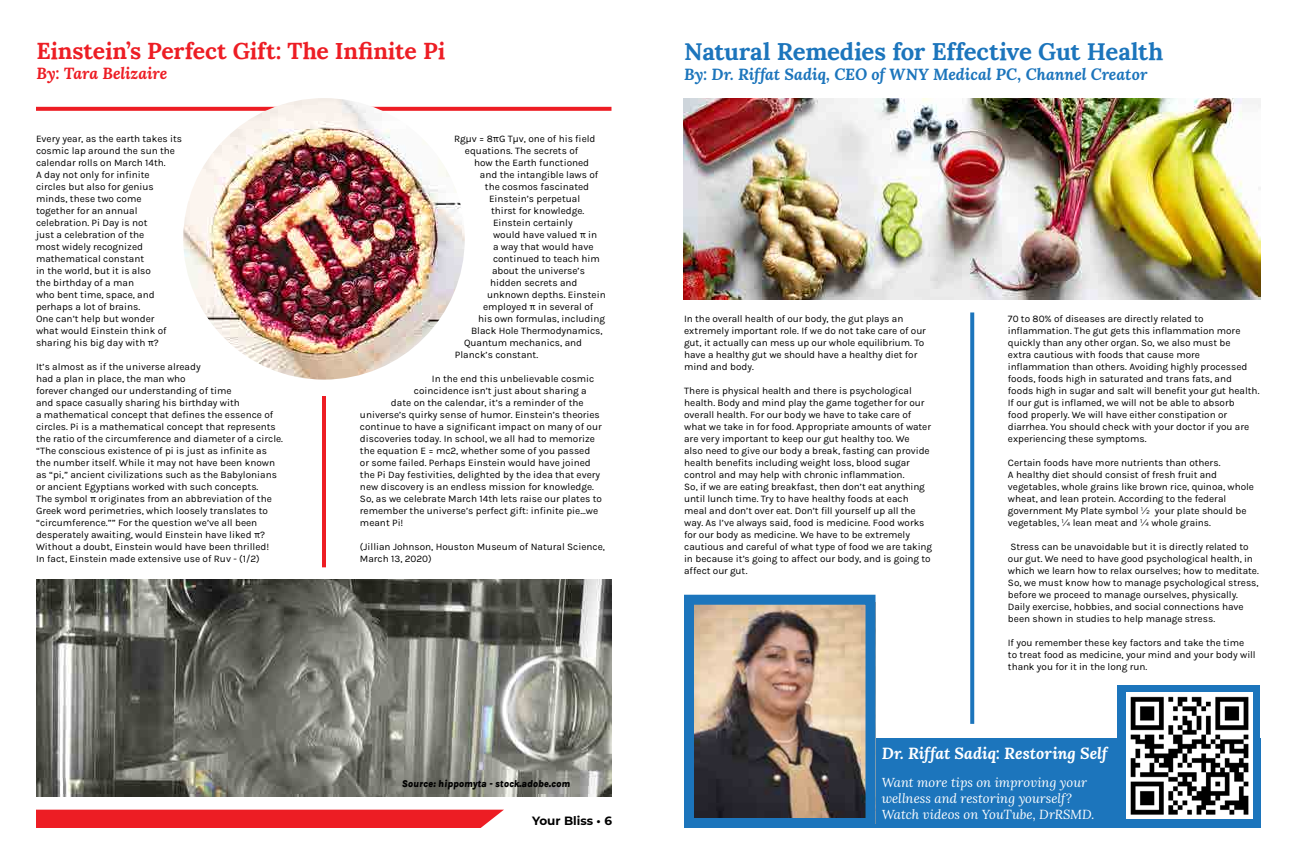
<style>
.page{position:relative;width:1296px;height:864px;background:#fff}
.page>*{position:absolute;margin:0;border:0;box-sizing:border-box;transform-origin:0 0}
.t1{font:700 24px "Lora";letter-spacing:-.01em;color:#1c75bc}
.t2{font:700 23px "Lora";letter-spacing:-.005em;color:#ed1d24}
.t3{font:italic 700 16px "Lora";color:#1c75bc}
.t4{font:italic 700 16px "Lora";color:#fff}
.t5{font:italic 700 16px "Lora";letter-spacing:-.005em;color:#ed1d24}
.t6{font:italic 13px/15.6px "Lora";color:#fff}
.t7{font:700 12px "Montserrat";color:#000}
.t8{font:10px/12px "Karla";color:#000}
.t9{font:italic 800 10px "Karla";color:#000}
</style>
<div class="page">
<svg style="left:36px;top:107px;width:576px;height:4px;background:#ed272e"></svg>
<hr style="left:322px;top:396px;width:4px;height:171px;background:#ed1d24">
<img style="left:183px;top:98px;width:282px;height:282px;border-radius:141px">
<div style="left:36px;top:810px;width:468px;height:18px;background:#ed1d24"></div>
<img style="left:36px;top:579px;width:576px;height:217px">
<svg style="left:970px;top:312px;width:4px;height:412px;background:#2a7dc0"></svg>
<div style="left:685px;top:739px;width:575px;height:89px;background:#1c75bc"></div>
<div style="left:1117px;top:685px;width:143px;height:143px;background:#1c75bc"></div>
<img style="left:1126px;top:693px;width:126px;height:126px">
<img style="left:684px;top:98px;width:576px;height:202px">
<img style="left:695px;top:606px;width:170px;height:211px">
<div style="left:684px;top:595px;width:192px;height:233px;border:10px solid #1c75bc"></div>
<h2 class="t2" style="left:36px;top:31px;width:410px">Einstein’s Perfect Gift: The Infinite Pi</h2>
<h3 class="t5" style="left:36px;top:62px;width:132px">By: Tara Belizaire</h3>
<p class="t8" style="left:36px;top:133px;width:148px">Every year, as the earth takes its cosmic lap around the sun the calendar rolls on March 14th.<br>A day not only for infinite circles but also for genius minds, these two come together for an annual celebration. Pi Day is not<br>just a celebration of the<br>most widely recognized mathematical constant<br>in the world, but it is also<br>the birthday of a man<br>who bent time, space, and perhaps a lot of brains.<br>One can’t help but wonder<br>what would Einstein think of sharing his big day with π?</p>
<p class="t8" style="left:36px;top:361px;width:249px">It’s almost as if the universe already<br>had a plan in place, the man who<br>forever changed our understanding of time<br>and space casually sharing his birthday with<br>a mathematical concept that defines the essence of circles. Pi is a mathematical concept that represents the ratio of the circumference and diameter of a circle. “The conscious existence of pi is just as infinite as the number itself. While it may not have been known as “pi,” ancient civilizations such as the Babylonians or ancient Egyptians worked with such concepts.<br>The symbol π originates from an abbreviation of the Greek word perimetries, which loosely translates to “circumference.”” For the question we’ve all been desperately awaiting, would Einstein have liked π?<br>Without a doubt, Einstein would have been thrilled!<br>In fact, Einstein made extensive use of Ruv - (1/2)</p>
<p class="t8" style="left:465px;top:133px;width:132px;text-indent:-11px">Rgμv = 8πG Tμv, one of his field equations. The secrets of</p>
<p class="t8" style="left:474px;top:157px;width:117px">how the Earth functioned</p>
<p class="t8" style="left:480px;top:169px;width:120px">and the intangible laws of</p>
<p class="t8" style="left:485px;top:181px;width:106px">the cosmos fascinated</p>
<p class="t8" style="left:489px;top:193px;width:93px">Einstein’s perpetual</p>
<p class="t8" style="left:491px;top:205px;width:95px">thirst for knowledge.</p>
<p class="t8" style="left:493px;top:217px;width:81px">Einstein certainly</p>
<p class="t8" style="left:493px;top:229px;width:106px">would have valued π in</p>
<p class="t8" style="left:493px;top:241px;width:102px">a way that would have</p>
<p class="t8" style="left:493px;top:253px;width:108px">continued to teach him</p>
<p class="t8" style="left:492px;top:265px;width:94px">about the universe’s</p>
<p class="t8" style="left:490px;top:277px;width:89px">hidden secrets and</p>
<p class="t8" style="left:487px;top:289px;width:120px">unknown depths. Einstein</p>
<p class="t8" style="left:483px;top:301px;width:112px">employed π in several of</p>
<p class="t8" style="left:478px;top:313px;width:129px">his own formulas, including</p>
<p class="t8" style="left:471px;top:325px;width:133px">Black Hole Thermodynamics,</p>
<p class="t8" style="left:464px;top:337px;width:120px">Quantum mechanics, and</p>
<p class="t8" style="left:455px;top:349px;width:85px">Planck’s constant.</p>
<p class="t8" style="left:432px;top:373px;width:164px">In the end this unbelievable cosmic</p>
<p class="t8" style="left:414px;top:385px;width:174px">coincidence isn’t just about sharing a</p>
<p class="t8" style="left:391px;top:397px;width:194px">date on the calendar, it’s a reminder of the</p>
<p class="t8" style="left:360px;top:409px;width:241px">universe’s quirky sense of humor. Einstein’s theories</p>
<p class="t8" style="left:360px;top:421px;width:243px">continue to have a significant impact on many of our</p>
<p class="t8" style="left:360px;top:433px;width:236px">discoveries today. In school, we all had to memorize</p>
<p class="t8" style="left:360px;top:445px;width:232px">the equation E = mc2, whether some of you passed</p>
<p class="t8" style="left:360px;top:457px;width:232px">or some failed. Perhaps Einstein would have joined</p>
<p class="t8" style="left:360px;top:469px;width:242px">the Pi Day festivities, delighted by the idea that every</p>
<p class="t8" style="left:360px;top:481px;width:235px">new discovery is an endless mission for knowledge.</p>
<p class="t8" style="left:360px;top:493px;width:244px">So, as we celebrate March 14th lets raise our plates to</p>
<p class="t8" style="left:360px;top:505px;width:240px">remember the universe’s perfect gift: infinite pie…we</p>
<p class="t8" style="left:360px;top:517px;width:45px">meant Pi!</p>
<p class="t8" style="left:360px;top:541px;width:246px">(Jillian Johnson, Houston Museum of Natural Science,<br>March 13, 2020)</p>
<p class="t9" style="left:402px;top:776px;width:170px">Source: hippomyta - stock.adobe.com</p>
<p class="t7" style="left:532px;top:812px;width:81px">Your Bliss • 6</p>
<h1 class="t1" style="left:684px;top:31px;width:481px">Natural Remedies for Effective Gut Health</h1>
<h3 class="t3" style="left:684px;top:63px;width:465px">By: Dr. Riffat Sadiq, CEO of WNY Medical PC, Channel Creator</h3>
<p class="t8" style="left:684px;top:312px;width:243px">In the overall health of our body, the gut plays an extremely important role. If we do not take care of our gut, it actually can mess up our whole equilibrium. To have a healthy gut we should have a healthy diet for mind and body.</p>
<p class="t8" style="left:684px;top:384px;width:249px">There is physical health and there is psychological health. Body and mind play the game together for our overall health. For our body we have to take care of what we take in for food. Appropriate amounts of water are very important to keep our gut healthy too. We<br>also need to give our body a break, fasting can provide health benefits including weight loss, blood sugar control and may help with chronic inflammation.<br>So, if we are eating breakfast, then don’t eat anything until lunch time. Try to have healthy foods at each meal and don’t over eat. Don’t fill yourself up all the way. As I’ve always said, food is medicine. Food works for our body as medicine. We have to be extremely cautious and careful of what type of food we are taking in because it’s going to affect our body, and is going to affect our gut.</p>
<p class="t8" style="left:1008px;top:312px;width:253px">70 to 80% of diseases are directly related to inflammation. The gut gets this inflammation more quickly than any other organ. So, we also must be<br>extra cautious with foods that cause more inflammation than others. Avoiding highly processed foods, foods high in saturated and trans fats, and foods high in sugar and salt will benefit your gut health.<br>If our gut is inflamed, we will not be able to absorb<br>food properly. We will have either constipation or diarrhea. You should check with your doctor if you are experiencing these symptoms.</p>
<p class="t8" style="left:1008px;top:456px;width:248px">Certain foods have more nutrients than others.<br>A healthy diet should consist of fresh fruit and vegetables, whole grains like brown rice, quinoa, whole wheat, and lean protein. According to the federal government My Plate symbol ½ your plate should be vegetables, ¼ lean meat and ¼ whole grains.</p>
<p class="t8" style="left:1008px;top:540px;width:253px">Stress can be unavoidable but it is directly related to our gut. We need to have good psychological health, in which we learn how to relax ourselves; how to meditate.<br>So, we must know how to manage psychological stress, before we proceed to manage ourselves, physically.<br>Daily exercise, hobbies, and social connections have been shown in studies to help manage stress.</p>
<p class="t8" style="left:1008px;top:636px;width:249px">If you remember these key factors and take the time to treat food as medicine, your mind and your body will thank you for it in the long run.</p>
<h3 class="t4" style="left:882px;top:742px;width:227px">Dr. Riffat Sadiq: Restoring Self</h3>
<h3 class="t6" style="left:882px;top:775px;width:214px">Want more tips on improving your wellness and restoring yourself?<br>Watch videos on YouTube, DrRSMD.</h3>
</div>
